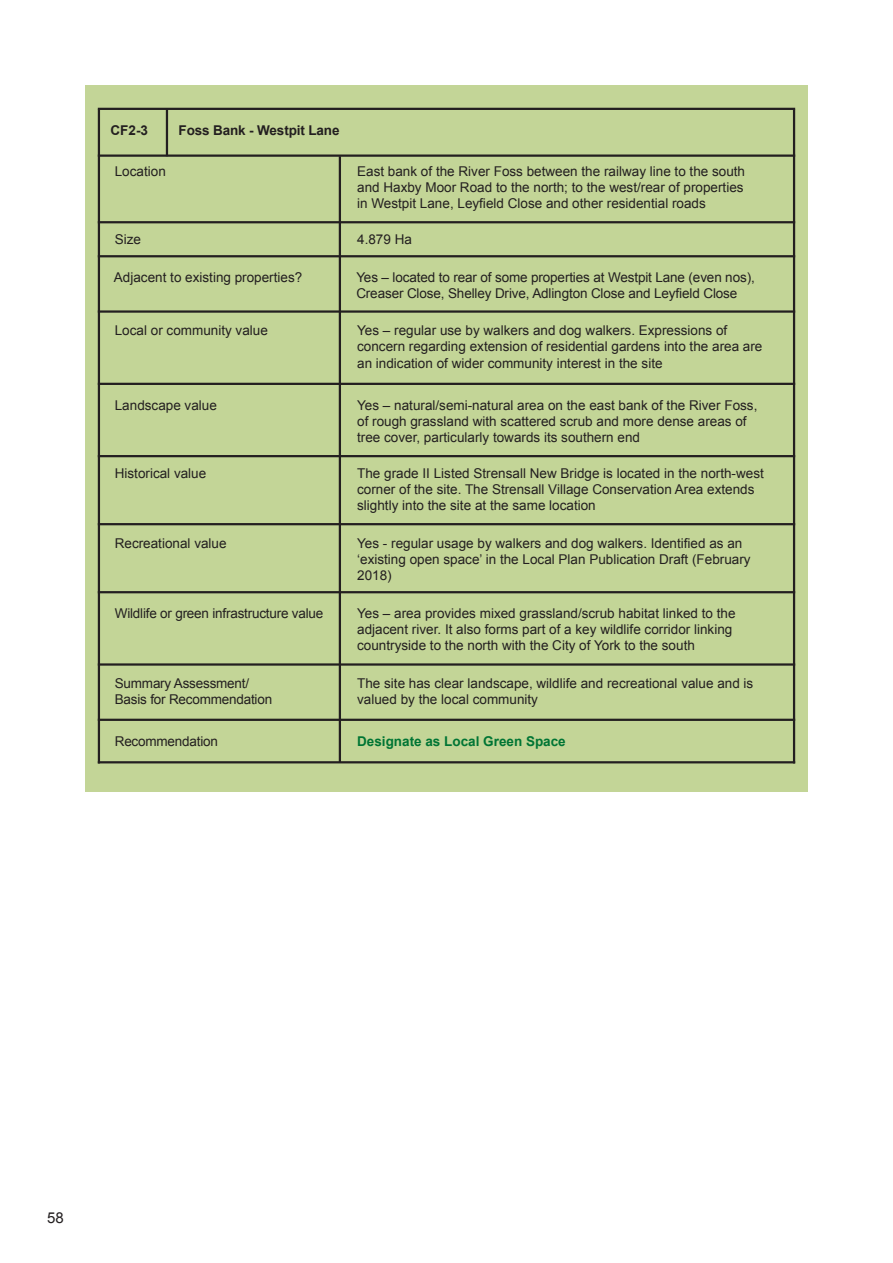
<style>
.page{position:relative;width:893px;height:1263px;background:#fff}
.page>*{position:absolute;margin:0;border:0;box-sizing:border-box;transform-origin:0 0}
.t1{font:15px "Arial";color:#231f20}
.t2{font:13.5px/16.2px "Arial";color:#231f20}
.t3{font:700 13.5px "Arial";color:#007534}
.t4{font:700 13.5px "Arial";letter-spacing:-.01em;color:#231f20}
</style>
<div class="page">
<div style="left:85px;top:85px;width:723px;height:707px;background:#c3d597"></div>
<hr style="left:166px;top:108px;width:2px;height:48px;background:#231f20">
<hr style="left:98px;top:109px;width:2px;height:654px;background:#231f20">
<hr style="left:793px;top:109px;width:2px;height:654px;background:#231f20">
<hr style="left:98px;top:255px;width:697px;height:2px;background:#231f20">
<hr style="left:98px;top:310px;width:697px;height:3px;background:#231f20">
<hr style="left:98px;top:108px;width:697px;height:2px;background:#231f20">
<hr style="left:98px;top:154px;width:697px;height:3px;background:#231f20">
<hr style="left:98px;top:221px;width:697px;height:2px;background:#231f20">
<hr style="left:98px;top:383px;width:697px;height:2px;background:#231f20">
<hr style="left:98px;top:455px;width:697px;height:2px;background:#231f20">
<hr style="left:98px;top:591px;width:697px;height:2px;background:#231f20">
<hr style="left:98px;top:523px;width:697px;height:2px;background:#231f20">
<hr style="left:339px;top:156px;width:2px;height:606px;background:#231f20">
<hr style="left:98px;top:663px;width:697px;height:3px;background:#231f20">
<hr style="left:98px;top:719px;width:697px;height:2px;background:#231f20">
<hr style="left:98px;top:761px;width:697px;height:2px;background:#231f20">
<p class="t4" style="left:111px;top:125px;width:39px">CF2-3</p>
<p class="t2" style="left:115px;top:164px;width:53px">Location</p>
<p class="t4" style="left:179px;top:125px;width:162px">Foss Bank - Westpit Lane</p>
<p class="t2" style="left:357px;top:164px;width:389px;text-align:justify">East bank of the River Foss between the railway line to the south and Haxby Moor Road to the north; to the west/rear of properties in Westpit Lane, Ley昀椀eld Close and other residential roads</p>
<p class="t2" style="left:115px;top:232px;width:28px">Size</p>
<p class="t2" style="left:357px;top:232px;width:56px">4.879 Ha</p>
<p class="t2" style="left:114px;top:270px;width:190px">Adjacent to existing properties?</p>
<p class="t2" style="left:356px;top:270px;width:400px">Yes – located to rear of some properties at Westpit Lane (even nos),<br>Creaser Close, Shelley Drive, Adlington Close and Ley昀椀eld Close</p>
<p class="t2" style="left:115px;top:324px;width:155px">Local or community value</p>
<p class="t2" style="left:357px;top:324px;width:407px">Yes – regular use by walkers and dog walkers. Expressions of concern regarding extension of residential gardens into the area are an indication of wider community interest in the site</p>
<p class="t2" style="left:115px;top:398px;width:104px">Landscape value</p>
<p class="t2" style="left:357px;top:398px;width:402px">Yes – natural/semi-natural area on the east bank of the River Foss, of rough grassland with scattered scrub and more dense areas of tree cover, particularly towards its southern end</p>
<p class="t2" style="left:115px;top:466px;width:93px">Historical value</p>
<p class="t2" style="left:357px;top:466px;width:408px">The grade II Listed Strensall New Bridge is located in the north-west corner of the site. The Strensall Village Conservation Area extends slightly into the site at the same location</p>
<p class="t2" style="left:115px;top:536px;width:113px">Recreational value</p>
<p class="t2" style="left:357px;top:535px;width:395px">Yes - regular usage by walkers and dog walkers. Identi昀椀ed as an ‘existing open space’ in the Local Plan Publication Draft (February<br>2018)</p>
<p class="t2" style="left:115px;top:606px;width:210px">Wildlife or green infrastructure value</p>
<p class="t2" style="left:357px;top:606px;width:380px">Yes – area provides mixed grassland/scrub habitat linked to the adjacent river. It also forms part of a key wildlife corridor linking countryside to the north with the City of York to the south</p>
<p class="t2" style="left:115px;top:676px;width:159px">Summary Assessment/<br>Basis for Recommendation</p>
<p class="t2" style="left:115px;top:734px;width:105px">Recommendation</p>
<p class="t3" style="left:357px;top:736px;width:210px">Designate as Local Green Space</p>
<p class="t2" style="left:357px;top:676px;width:398px">The site has clear landscape, wildlife and recreational value and is valued by the local community</p>
<p class="t1" style="left:47px;top:1212px;width:18px">58</p>
</div>
